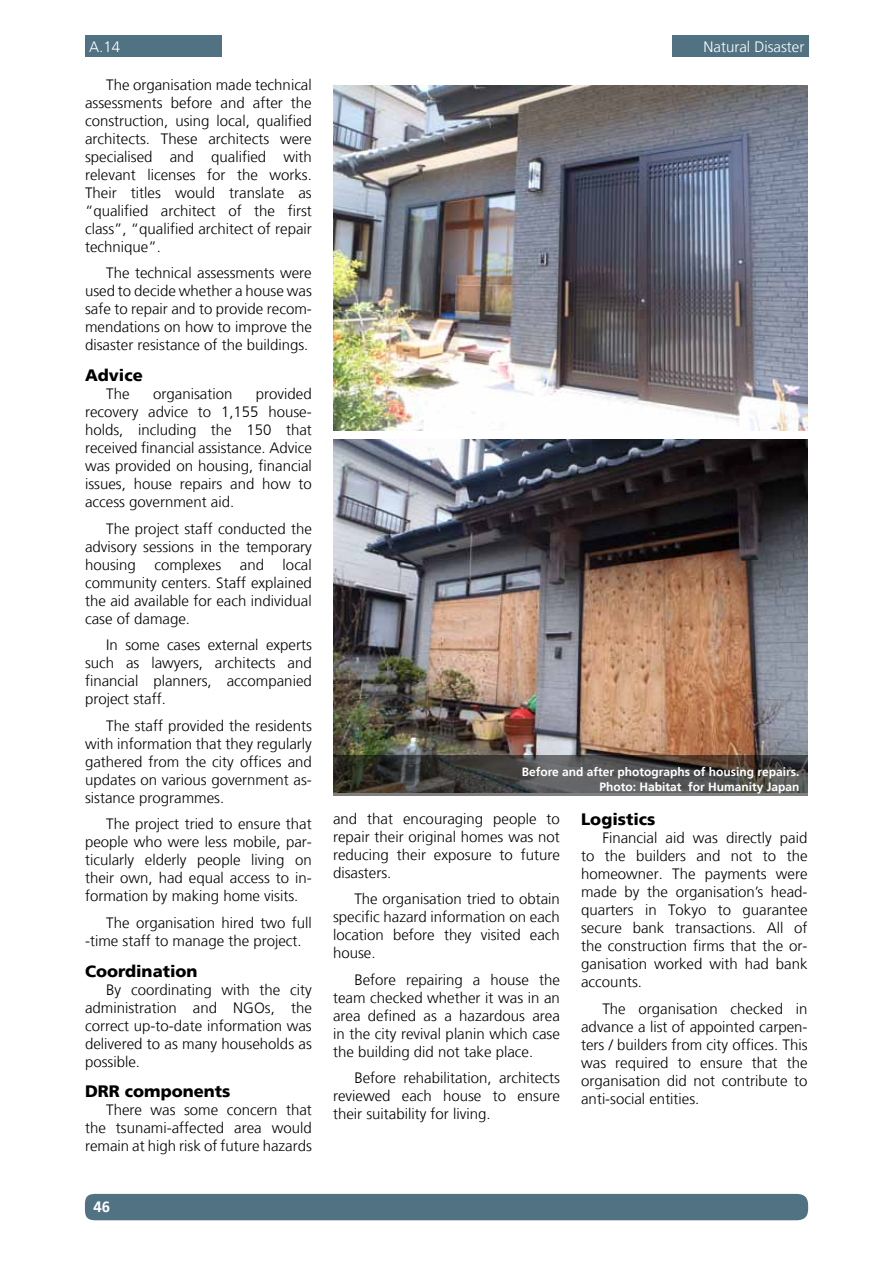
<style>
.page{position:relative;width:893px;height:1263px;background:#fff}
.page>*{position:absolute;margin:0;border:0;box-sizing:border-box;transform-origin:0 0}
.t1{font:900 16.5px "Frutiger LT";color:#000}
.t2{font:300 15px/18px "Frutiger LT";color:#000;text-align:justify}
.t3{font:300 15px "Frutiger LT";color:#fff}
.t4{font:700 15px "Frutiger LT";color:#fff}
.t5{font:700 12px/15px "Frutiger LT";color:#fff;text-align:right}
</style>
<div class="page">
<div style="left:85px;top:1194px;width:723px;height:26px;background:#507282"></div>
<div style="left:673px;top:36px;width:136px;height:21px;background:#507282"></div>
<div style="left:85px;top:36px;width:136px;height:21px;background:#507282"></div>
<img style="left:333px;top:85px;width:475px;height:345px">
<img style="left:333px;top:439px;width:474px;height:317px">
<svg style="left:333px;top:756px;width:475px;height:40px;background:#4b4a47"></svg>
<p class="t3" style="left:89px;top:38px;width:32px">A.14</p>
<p class="t3" style="left:704px;top:38px;width:102px">Natural Disaster</p>
<p class="t2" style="left:85px;top:76px;width:228px;text-indent:21px">The organisation made technical assessments before and after the construction, using local, qualified architects. These architects were specialised and qualified with relevant licenses for the works.<br>Their titles would translate as “qualified architect of the first class”, “qualified architect of repair technique”.</p>
<p class="t2" style="left:85px;top:264px;width:228px;text-indent:21px">The technical assessments were used to decide whether a house was safe to repair and to provide recom&shy;mendations on how to improve the disaster resistance of the buildings.</p>
<p class="t1" style="left:85px;top:365px;width:59px">Advice</p>
<p class="t2" style="left:106px;top:385px;width:25px">The</p>
<p class="t2" style="left:153px;top:385px;width:81px">organisation</p>
<p class="t2" style="left:85px;top:385px;width:228px;text-indent:171px">provided recovery advice to 1,155 house&shy;holds, including the 150 that received financial assistance. Advice was provided on housing, financial issues, house repairs and how to access government aid.</p>
<p class="t2" style="left:85px;top:520px;width:228px;text-indent:21px">The project staff conducted the advisory sessions in the temporary housing complexes and local community centers. Staff explained the aid available for each individual case of damage.</p>
<p class="t2" style="left:85px;top:636px;width:228px;text-indent:21px">In some cases external experts such as lawyers, architects and financial planners, accompanied project staff.</p>
<p class="t2" style="left:85px;top:717px;width:228px;text-indent:21px">The staff provided the residents with information that they regularly gathered from the city offices and updates on various government as&shy;sistance programmes.</p>
<p class="t2" style="left:85px;top:815px;width:228px;text-indent:21px">The project tried to ensure that people who were less mobile, par&shy;ticularly elderly people living on their own, had equal access to in&shy;formation by making home visits.</p>
<p class="t2" style="left:85px;top:914px;width:228px;text-indent:21px">The organisation hired two full -time staff to manage the project.</p>
<p class="t1" style="left:85px;top:961px;width:114px">Coordination</p>
<p class="t2" style="left:85px;top:980px;width:228px;text-indent:21px">By coordinating with the city administration and NGOs, the correct up-to-date information was delivered to as many households as possible.</p>
<p class="t1" style="left:85px;top:1081px;width:147px">DRR components</p>
<p class="t2" style="left:85px;top:1101px;width:228px;text-indent:21px">There was some concern that the tsunami-affected area would remain at high risk of future hazards</p>
<p class="t4" style="left:94px;top:1198px;width:18px">46</p>
<p class="t5" style="left:522px;top:765px;width:279px">Before and after photographs of housing repairs.<br>Photo: Habitat for Humanity Japan</p>
<p class="t1" style="left:581px;top:809px;width:76px">Logistics</p>
<p class="t2" style="left:581px;top:829px;width:228px;text-indent:21px">Financial aid was directly paid to the builders and not to the homeowner. The payments were made by the organisation’s head&shy;quarters in Tokyo to guarantee secure bank transactions. All of the construction firms that the or&shy;ganisation worked with had bank accounts.</p>
<p class="t2" style="left:581px;top:999px;width:228px;text-indent:21px">The organisation checked in advance a list of appointed carpen&shy;ters / builders from city offices. This was required to ensure that the organisation did not contribute to anti-social entities.</p>
<p class="t2" style="left:333px;top:810px;width:228px">and that encouraging people to repair their original homes was not reducing their exposure to future disasters.</p>
<p class="t2" style="left:333px;top:890px;width:228px;text-indent:21px">The organisation tried to obtain specific hazard information on each location before they visited each house.</p>
<p class="t2" style="left:333px;top:971px;width:228px;text-indent:21px">Before repairing a house the team checked whether it was in an area defined as a hazardous area in the city revival planin which case the building did not take place.</p>
<p class="t2" style="left:333px;top:1069px;width:228px;text-indent:21px">Before rehabilitation, architects reviewed each house to ensure their suitability for living.</p>
</div>
